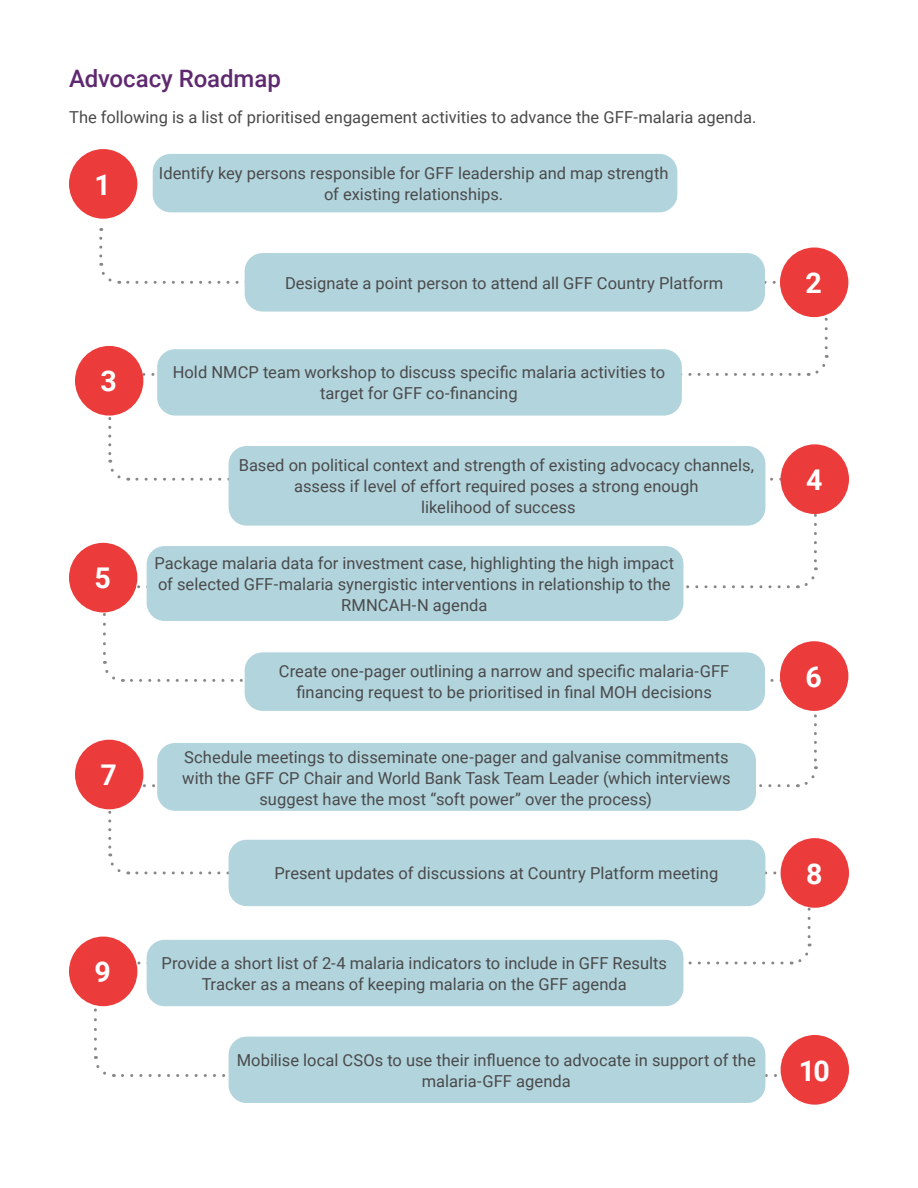
<style>
.page{position:relative;width:918px;height:1188px;background:#fff}
.page>*{position:absolute;margin:0;border:0;box-sizing:border-box;transform-origin:0 0}
.t1{font:700 28.5px "Roboto";color:#fff}
.t2{font:500 24px "Roboto";letter-spacing:-.005em;color:#5f2970}
.t3{font:16.5px/21px "Roboto";color:#4a4a4b;text-align:center}
</style>
<div class="page">
<svg style="left:99px;top:238px;width:21px;height:46px"></svg>
<svg style="left:128px;top:281px;width:658px;height:21px"></svg>
<svg style="left:808px;top:314px;width:20px;height:62px"></svg>
<svg style="left:141px;top:373px;width:658px;height:20px"></svg>
<svg style="left:108px;top:410px;width:21px;height:71px"></svg>
<svg style="left:137px;top:478px;width:650px;height:21px"></svg>
<svg style="left:797px;top:509px;width:20px;height:80px"></svg>
<svg style="left:123px;top:585px;width:665px;height:21px"></svg>
<svg style="left:103px;top:614px;width:20px;height:68px"></svg>
<svg style="left:131px;top:679px;width:658px;height:21px"></svg>
<svg style="left:797px;top:707px;width:20px;height:81px"></svg>
<svg style="left:126px;top:784px;width:662px;height:21px"></svg>
<svg style="left:108px;top:812px;width:21px;height:63px"></svg>
<svg style="left:137px;top:871px;width:649px;height:21px"></svg>
<svg style="left:791px;top:900px;width:20px;height:65px"></svg>
<svg style="left:136px;top:961px;width:646px;height:21px"></svg>
<svg style="left:94px;top:1004px;width:20px;height:73px"></svg>
<svg style="left:122px;top:1074px;width:660px;height:3px"></svg>
<div style="left:69px;top:149px;width:68px;height:70px;background:#eb3b3a;border-radius:50%"></div>
<div style="left:153px;top:154px;width:524px;height:58px;background:#b2d4dd;border-radius:18px"></div>
<div style="left:780px;top:247px;width:68px;height:70px;background:#eb3b3a;border-radius:50%"></div>
<div style="left:245px;top:253px;width:520px;height:59px;background:#b2d4dd;border-radius:18px"></div>
<div style="left:780px;top:641px;width:68px;height:70px;background:#eb3b3a;border-radius:50%"></div>
<div style="left:245px;top:652px;width:520px;height:59px;background:#b2d4dd;border-radius:18px"></div>
<div style="left:75px;top:346px;width:68px;height:70px;background:#eb3b3a;border-radius:50%"></div>
<div style="left:157px;top:349px;width:525px;height:67px;background:#b2d4dd;border-radius:18px"></div>
<div style="left:75px;top:740px;width:68px;height:69px;background:#eb3b3a;border-radius:50%"></div>
<div style="left:157px;top:743px;width:599px;height:68px;background:#b2d4dd;border-radius:18px"></div>
<div style="left:781px;top:444px;width:68px;height:70px;background:#eb3b3a;border-radius:50%"></div>
<div style="left:229px;top:446px;width:536px;height:80px;background:#b2d4dd;border-radius:18px"></div>
<div style="left:781px;top:838px;width:68px;height:70px;background:#eb3b3a;border-radius:50%"></div>
<div style="left:229px;top:840px;width:536px;height:66px;background:#b2d4dd;border-radius:18px"></div>
<div style="left:781px;top:1035px;width:68px;height:70px;background:#eb3b3a;border-radius:50%"></div>
<div style="left:229px;top:1037px;width:536px;height:66px;background:#b2d4dd;border-radius:18px"></div>
<div style="left:69px;top:937px;width:68px;height:69px;background:#eb3b3a;border-radius:50%"></div>
<div style="left:147px;top:940px;width:536px;height:66px;background:#b2d4dd;border-radius:18px"></div>
<div style="left:69px;top:543px;width:68px;height:69px;background:#eb3b3a;border-radius:50%"></div>
<div style="left:147px;top:546px;width:536px;height:75px;background:#b2d4dd;border-radius:18px"></div>
<h2 class="t2" style="left:69px;top:62px;width:213px">Advocacy Roadmap</h2>
<p class="t3" style="left:69px;top:106px;width:689px">The following is a list of prioritised engagement activities to advance the GFF-malaria agenda.</p>
<h1 class="t1" style="left:95px;top:164px;width:18px">1</h1>
<p class="t3" style="left:159px;top:162px;width:511px">Identify key persons responsible for GFF leadership and map strength of existing relationships.</p>
<p class="t3" style="left:285px;top:272px;width:440px">Designate a point person to attend all GFF Country Platform</p>
<h1 class="t1" style="left:806px;top:263px;width:18px">2</h1>
<h1 class="t1" style="left:101px;top:361px;width:18px">3</h1>
<p class="t3" style="left:173px;top:361px;width:494px">Hold NMCP team workshop to discuss specific malaria activities to target for GFF co-financing</p>
<h1 class="t1" style="left:95px;top:558px;width:18px">5</h1>
<h1 class="t1" style="left:101px;top:755px;width:18px">7</h1>
<p class="t3" style="left:239px;top:454px;width:517px">Based on political context and strength of existing advocacy channels, assess if level of effort required poses a strong enough<br>likelihood of success</p>
<p class="t3" style="left:155px;top:552px;width:521px">Package malaria data for investment case, highlighting the high impact of selected GFF-malaria synergistic interventions in relationship to the<br>RMNCAH-N agenda</p>
<p class="t3" style="left:279px;top:660px;width:452px">Create one-pager outlining a narrow and specific malaria-GFF financing request to be prioritised in final MOH decisions</p>
<p class="t3" style="left:182px;top:746px;width:550px">Schedule meetings to disseminate one-pager and galvanise commitments with the GFF CP Chair and World Bank Task Team Leader (which interviews suggest have the most “soft power” over the process)</p>
<h1 class="t1" style="left:806px;top:460px;width:18px">4</h1>
<h1 class="t1" style="left:806px;top:657px;width:18px">6</h1>
<p class="t3" style="left:274px;top:862px;width:445px">Present updates of discussions at Country Platform meeting</p>
<h1 class="t1" style="left:806px;top:854px;width:18px">8</h1>
<h1 class="t1" style="left:95px;top:952px;width:18px">9</h1>
<p class="t3" style="left:162px;top:952px;width:507px">Provide a short list of 2-4 malaria indicators to include in GFF Results<br>Tracker as a means of keeping malaria on the GFF agenda</p>
<p class="t3" style="left:237px;top:1049px;width:521px">Mobilise local CSOs to use their influence to advocate in support of the malaria-GFF agenda</p>
<h1 class="t1" style="left:799px;top:1050px;width:33px">10</h1>
</div>
